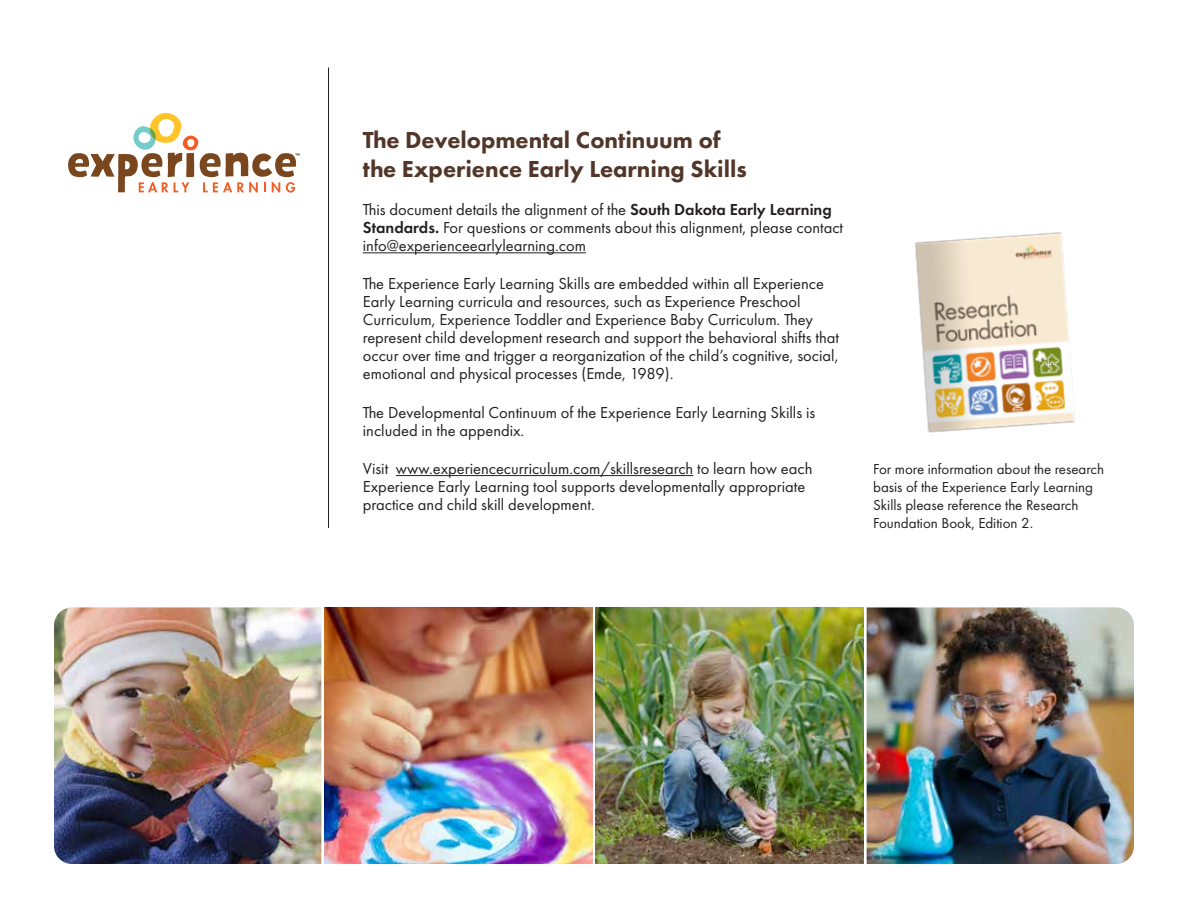
<style>
.page{position:relative;width:1188px;height:918px;background:#fff}
.page>*{position:absolute;margin:0;border:0;box-sizing:border-box;transform-origin:0 0}
.t1{font:800 24px/28.8px "Futura PT";color:#513629}
.t2{font:16.5px/18px "Futura PT";color:#231f20}
.t3{font:15px/18px "Futura PT";color:#231f20}
.s1{font-weight:600}
</style>
<div class="page">
<hr style="left:363px;top:252px;width:223px;height:1px;background:#231f20">
<hr style="left:396px;top:475px;width:297px;height:1px;background:#231f20">
<hr style="left:328px;top:68px;width:1px;height:460px;background:#231f20">
<svg style="left:68px;top:113px;width:232px;height:80px"></svg>
<img style="left:914px;top:232px;width:161px;height:201px">
<img style="left:54px;top:608px;width:267px;height:256px">
<img style="left:325px;top:608px;width:267px;height:256px">
<img style="left:596px;top:608px;width:267px;height:256px">
<img style="left:867px;top:608px;width:267px;height:256px">
<h1 class="t1" style="left:363px;top:125px;width:386px">The Developmental Continuum of the Experience Early Learning Skills</h1>
<p class="t2" style="left:363px;top:201px;width:482px">This document details the alignment of the <span class="s1">South Dakota Early Learning<br>Standards.</span> For questions or comments about this alignment, please contact info@experienceearlylearning.com</p>
<p class="t2" style="left:363px;top:275px;width:478px">The Experience Early Learning Skills are embedded within all Experience Early Learning curricula and resources, such as Experience Preschool Curriculum, Experience Toddler and Experience Baby Curriculum. They represent child development research and support the behavioral shifts that occur over time and trigger a reorganization of the child’s cognitive, social, emotional and physical processes (Emde, 1989).</p>
<p class="t2" style="left:363px;top:403px;width:454px">The Developmental Continuum of the Experience Early Learning Skills is included in the appendix.</p>
<p class="t2" style="left:363px;top:459px;width:451px">Visit www.experiencecurriculum.com/skillsresearch to learn how each<br>Experience Early Learning tool supports developmentally appropriate practice and child skill development.</p>
<p class="t3" style="left:873px;top:460px;width:233px">For more information about the research basis of the Experience Early Learning Skills please reference the Research Foundation Book, Edition 2.</p>
</div>
